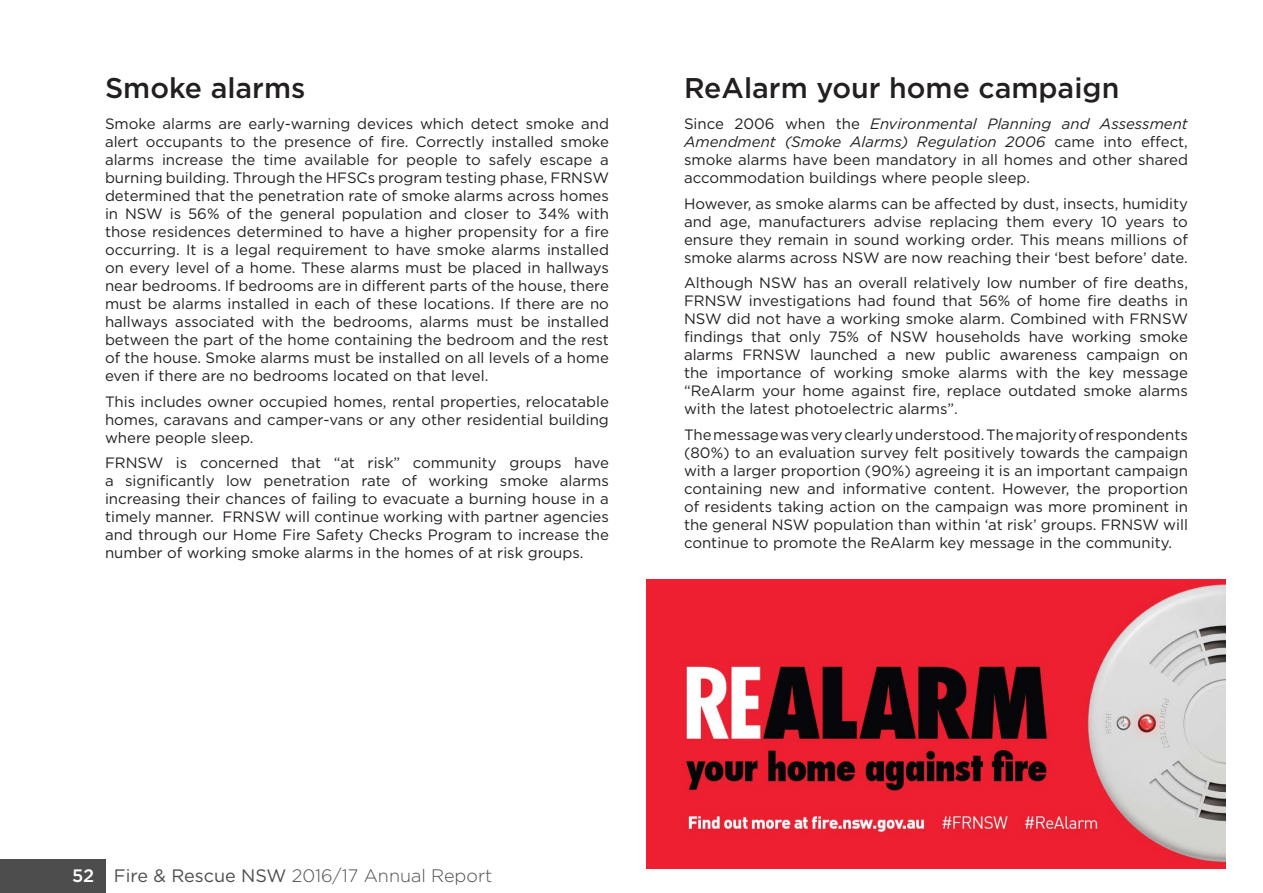
<style>
.page{position:relative;width:1263px;height:893px;background:#fff}
.page>*{position:absolute;margin:0;border:0;box-sizing:border-box;transform-origin:0 0}
.t1{font:500 28.5px "Gotham";color:#231f20}
.t2{font:300 18px "Gotham";color:#4d4d4d}
.t3{font:15px/18px "Gotham";color:#231f20;text-align:justify}
.s1{font-style:italic}
.s2{font-weight:500;color:#fff}
.s3{font-weight:400}
</style>
<div class="page">
<div style="left:0;top:859px;width:105px;height:34px;background:#4d4d4d"></div>
<img style="left:646px;top:579px;width:579px;height:290px">
<h4 class="t1" style="left:105px;top:69px;width:202px">Smoke alarms</h4>
<p class="t3" style="left:105px;top:115px;width:505px">Smoke alarms are early-warning devices which detect smoke and alert occupants to the presence of fire. Correctly installed smoke alarms increase the time available for people to safely escape a burning building. Through the HFSCs program testing phase, FRNSW determined that the penetration rate of smoke alarms across homes in NSW is 56% of the general population and closer to 34% with those residences determined to have a higher propensity for a fire occurring. It is a legal requirement to have smoke alarms installed on every level of a home. These alarms must be placed in hallways near bedrooms. If bedrooms are in different parts of the house, there must be alarms installed in each of these locations. If there are no hallways associated with the bedrooms, alarms must be installed between the part of the home containing the bedroom and the rest of the house. Smoke alarms must be installed on all levels of a home even if there are no bedrooms located on that level.</p>
<p class="t3" style="left:105px;top:392px;width:505px">This includes owner occupied homes, rental properties, relocatable homes, caravans and camper-vans or any other residential building where people sleep.</p>
<p class="t3" style="left:105px;top:454px;width:505px">FRNSW is concerned that “at risk” community groups have a significantly low penetration rate of working smoke alarms increasing their chances of failing to evacuate a burning house in a timely manner. FRNSW will continue working with partner agencies and through our Home Fire Safety Checks Program to increase the number of working smoke alarms in the homes of at risk groups.</p>
<h4 class="t1" style="left:684px;top:69px;width:437px">ReAlarm your home campaign</h4>
<p class="t3" style="left:684px;top:115px;width:505px">Since 2006 when the <span class="s1">Environmental Planning and Assessment Amendment (Smoke Alarms) Regulation 2006</span> came into effect, smoke alarms have been mandatory in all homes and other shared accommodation buildings where people sleep.</p>
<p class="t3" style="left:684px;top:194px;width:505px">However, as smoke alarms can be affected by dust, insects, humidity and age, manufacturers advise replacing them every 10 years to ensure they remain in sound working order. This means millions of smoke alarms across NSW are now reaching their ‘best before’ date.</p>
<p class="t3" style="left:684px;top:274px;width:505px">Although NSW has an overall relatively low number of fire deaths, FRNSW investigations had found that 56% of home fire deaths in NSW did not have a working smoke alarm. Combined with FRNSW findings that only 75% of NSW households have working smoke alarms FRNSW launched a new public awareness campaign on the importance of working smoke alarms with the key message “ReAlarm your home against fire, replace outdated smoke alarms with the latest photoelectric alarms”.</p>
<p class="t3" style="left:684px;top:425px;width:505px">The message was very clearly understood. The majority of respondents (80%) to an evaluation survey felt positively towards the campaign with a larger proportion (90%) agreeing it is an important campaign containing new and informative content. However, the proportion of residents taking action on the campaign was more prominent in the general NSW population than within ‘at risk’ groups. FRNSW will continue to promote the ReAlarm key message in the community.</p>
<p class="t2" style="left:72px;top:865px;width:422px"><span class="s2">52</span> <span class="s3">Fire &amp; Rescue NSW</span> 2016/17 Annual Report</p>
</div>
